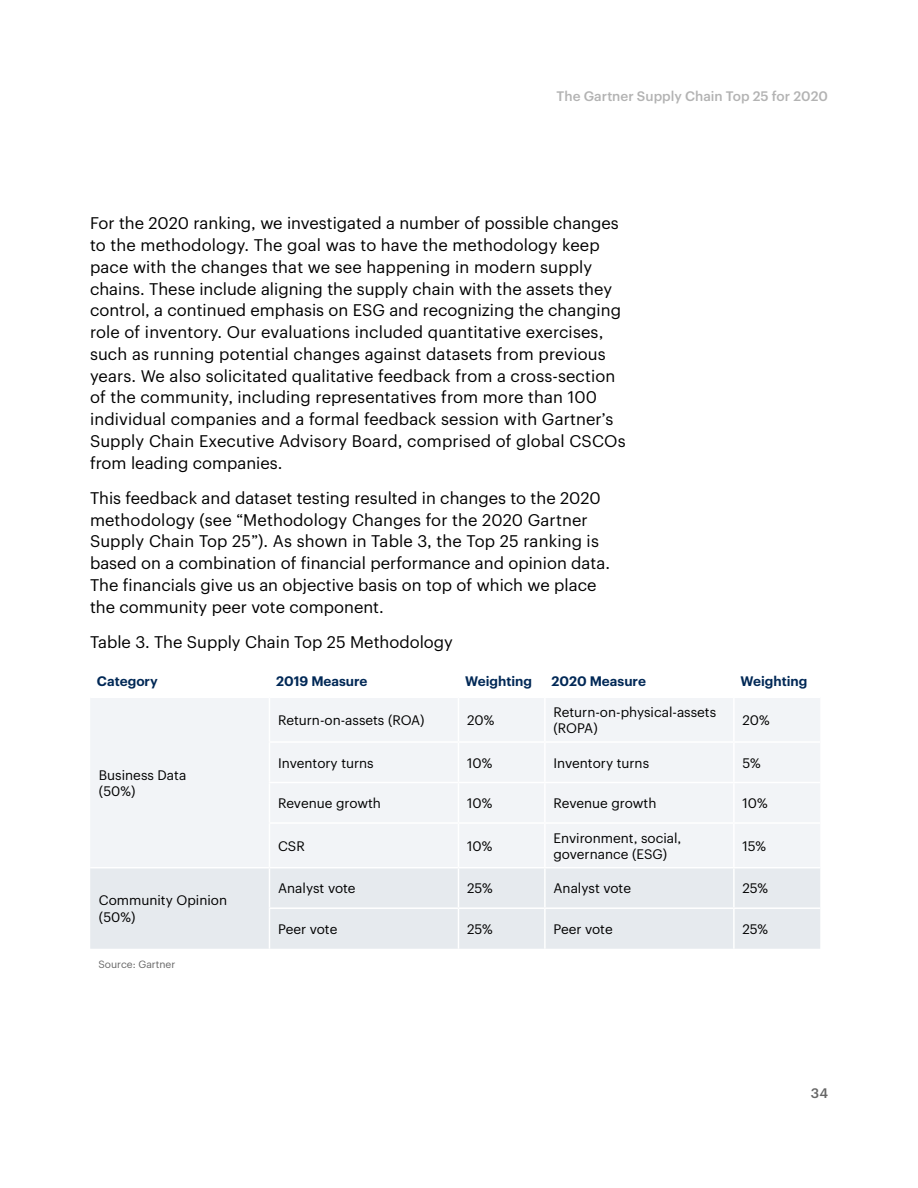
<style>
.page{position:relative;width:918px;height:1188px;background:#fff}
.page>*{position:absolute;margin:0;border:0;box-sizing:border-box;transform-origin:0 0}
.t1{font:16.5px/21.8px "Graphik";letter-spacing:.01em;color:#000}
.t2{font:13.5px/16.5px "Graphik";color:#000}
.t3{font:600 13.5px "Graphik";color:#002856}
.t4{font:500 13.5px "Graphik";color:#b3b3b3}
.t5{font:500 13.5px "Graphik";color:#666}
.t6{font:10.35px "Graphik";color:#666}
</style>
<div class="page">
<div style="left:90px;top:698px;width:730px;height:169px;background:#f2f4f7"></div>
<div style="left:90px;top:868px;width:730px;height:81px;background:#e6eaee"></div>
<hr style="left:269px;top:698px;width:1px;height:43px;background:#fff">
<hr style="left:269px;top:741px;width:189px;height:2px;background:#fff">
<hr style="left:269px;top:743px;width:1px;height:39px;background:#fff">
<hr style="left:458px;top:741px;width:87px;height:2px;background:#fff">
<hr style="left:545px;top:741px;width:189px;height:2px;background:#fff">
<hr style="left:734px;top:741px;width:86px;height:2px;background:#fff">
<hr style="left:269px;top:782px;width:189px;height:1px;background:#fff">
<hr style="left:269px;top:783px;width:1px;height:39px;background:#fff">
<hr style="left:458px;top:782px;width:87px;height:1px;background:#fff">
<hr style="left:545px;top:782px;width:189px;height:1px;background:#fff">
<hr style="left:734px;top:782px;width:86px;height:1px;background:#fff">
<hr style="left:269px;top:822px;width:189px;height:2px;background:#fff">
<hr style="left:269px;top:824px;width:1px;height:43px;background:#fff">
<hr style="left:458px;top:822px;width:87px;height:2px;background:#fff">
<hr style="left:545px;top:822px;width:189px;height:2px;background:#fff">
<hr style="left:734px;top:822px;width:86px;height:2px;background:#fff">
<hr style="left:269px;top:868px;width:1px;height:39px;background:#fff">
<hr style="left:269px;top:907px;width:189px;height:2px;background:#fff">
<hr style="left:269px;top:909px;width:1px;height:40px;background:#fff">
<hr style="left:458px;top:907px;width:87px;height:2px;background:#fff">
<hr style="left:545px;top:907px;width:189px;height:2px;background:#fff">
<hr style="left:734px;top:907px;width:86px;height:2px;background:#fff">
<hr style="left:458px;top:698px;width:1px;height:43px;background:#fff">
<hr style="left:544px;top:698px;width:2px;height:43px;background:#fff">
<hr style="left:733px;top:698px;width:2px;height:43px;background:#fff">
<hr style="left:458px;top:743px;width:1px;height:39px;background:#fff">
<hr style="left:544px;top:743px;width:2px;height:39px;background:#fff">
<hr style="left:733px;top:743px;width:2px;height:39px;background:#fff">
<hr style="left:458px;top:783px;width:1px;height:39px;background:#fff">
<hr style="left:544px;top:783px;width:2px;height:39px;background:#fff">
<hr style="left:733px;top:783px;width:2px;height:39px;background:#fff">
<hr style="left:458px;top:824px;width:1px;height:43px;background:#fff">
<hr style="left:544px;top:824px;width:2px;height:43px;background:#fff">
<hr style="left:733px;top:824px;width:2px;height:43px;background:#fff">
<hr style="left:458px;top:868px;width:1px;height:39px;background:#fff">
<hr style="left:544px;top:868px;width:2px;height:39px;background:#fff">
<hr style="left:733px;top:868px;width:2px;height:39px;background:#fff">
<hr style="left:458px;top:909px;width:1px;height:40px;background:#fff">
<hr style="left:544px;top:909px;width:2px;height:40px;background:#fff">
<hr style="left:733px;top:909px;width:2px;height:40px;background:#fff">
<p class="t4" style="left:557px;top:86px;width:273px">The Gartner Supply Chain Top 25 for 2020</p>
<p class="t1" style="left:90px;top:211px;width:537px">For the 2020 ranking, we investigated a number of possible changes to the methodology. The goal was to have the methodology keep pace with the changes that we see happening in modern supply chains. These include aligning the supply chain with the assets they control, a continued emphasis on ESG and recognizing the changing role of inventory. Our evaluations included quantitative exercises, such as running potential changes against datasets from previous years. We also solicitated qualitative feedback from a cross-section of the community, including representatives from more than 100 individual companies and a formal feedback session with Gartner’s Supply Chain Executive Advisory Board, comprised of global CSCOs from leading companies.</p>
<p class="t1" style="left:90px;top:486px;width:522px">This feedback and dataset testing resulted in changes to the 2020 methodology (see “Methodology Changes for the 2020 Gartner Supply Chain Top 25”). As shown in Table 3, the Top 25 ranking is based on a combination of financial performance and opinion data.<br>The financials give us an objective basis on top of which we place the community peer vote component.</p>
<p class="t1" style="left:90px;top:630px;width:364px">Table 3. The Supply Chain Top 25 Methodology</p>
<p class="t3" style="left:97px;top:671px;width:62px">Category</p>
<p class="t3" style="left:276px;top:671px;width:93px">2019 Measure</p>
<p class="t3" style="left:465px;top:671px;width:68px">Weighting</p>
<p class="t3" style="left:552px;top:671px;width:96px">2020 Measure</p>
<p class="t3" style="left:741px;top:671px;width:68px">Weighting</p>
<p class="t2" style="left:99px;top:765px;width:89px">Business Data (50%)</p>
<p class="t2" style="left:99px;top:891px;width:130px">Community Opinion (50%)</p>
<p class="t6" style="left:99px;top:956px;width:78px">Source: Gartner</p>
<p class="t2" style="left:278px;top:711px;width:148px">Return-on-assets (ROA)</p>
<p class="t2" style="left:467px;top:711px;width:29px">20%</p>
<p class="t2" style="left:554px;top:703px;width:164px">Return-on-physical-assets (ROPA)</p>
<p class="t2" style="left:743px;top:711px;width:29px">20%</p>
<p class="t2" style="left:278px;top:753px;width:97px">Inventory turns</p>
<p class="t2" style="left:467px;top:753px;width:27px">10%</p>
<p class="t2" style="left:554px;top:753px;width:97px">Inventory turns</p>
<p class="t2" style="left:743px;top:753px;width:20px">5%</p>
<p class="t2" style="left:278px;top:794px;width:104px">Revenue growth</p>
<p class="t2" style="left:467px;top:794px;width:27px">10%</p>
<p class="t2" style="left:554px;top:794px;width:104px">Revenue growth</p>
<p class="t2" style="left:743px;top:794px;width:27px">10%</p>
<p class="t2" style="left:278px;top:837px;width:28px">CSR</p>
<p class="t2" style="left:467px;top:837px;width:27px">10%</p>
<p class="t2" style="left:554px;top:828px;width:129px">Environment, social, governance (ESG)</p>
<p class="t2" style="left:743px;top:837px;width:25px">15%</p>
<p class="t2" style="left:278px;top:879px;width:79px">Analyst vote</p>
<p class="t2" style="left:467px;top:879px;width:27px">25%</p>
<p class="t2" style="left:554px;top:879px;width:79px">Analyst vote</p>
<p class="t2" style="left:743px;top:879px;width:27px">25%</p>
<p class="t2" style="left:278px;top:920px;width:61px">Peer vote</p>
<p class="t2" style="left:467px;top:920px;width:27px">25%</p>
<p class="t2" style="left:554px;top:920px;width:61px">Peer vote</p>
<p class="t2" style="left:743px;top:920px;width:27px">25%</p>
<p class="t5" style="left:811px;top:1083px;width:19px">34</p>
</div>
